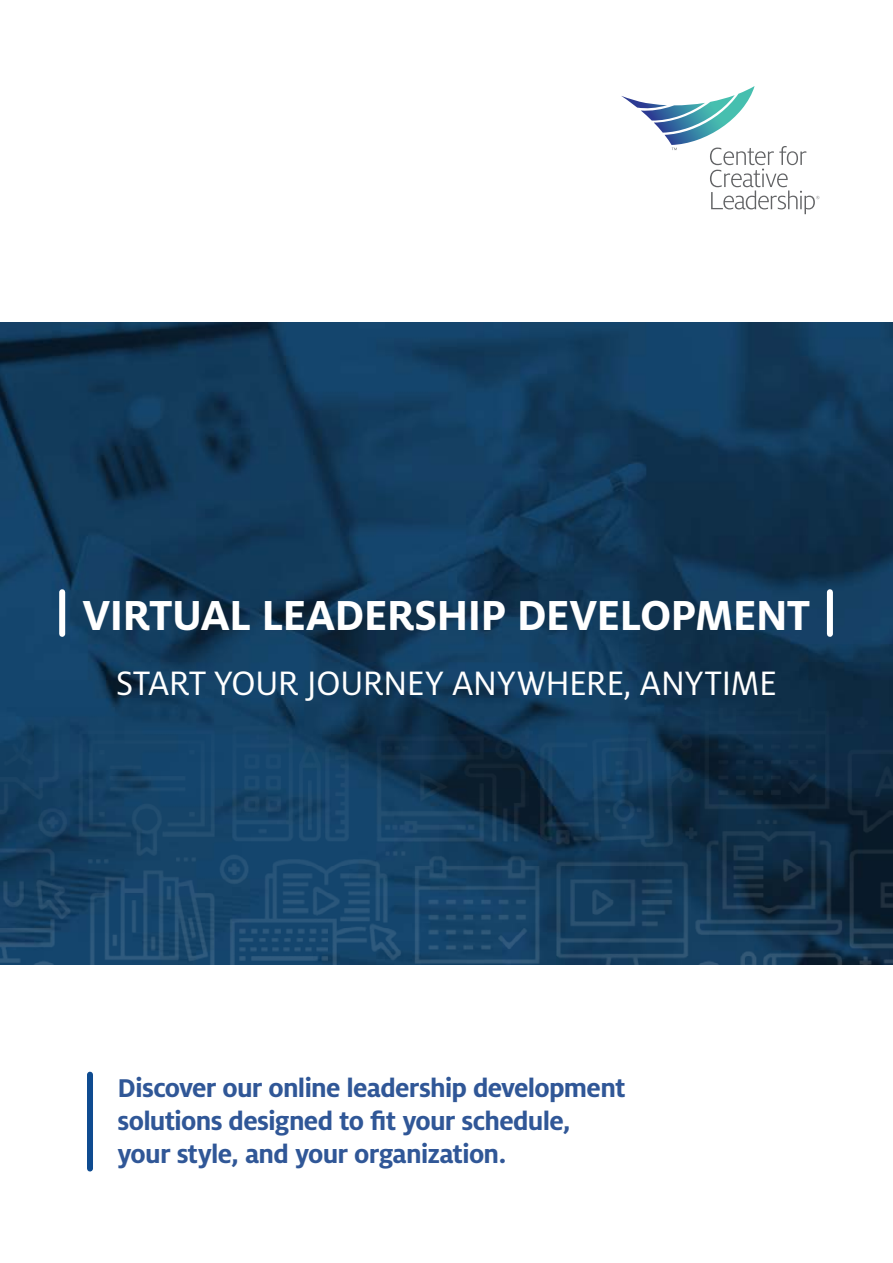
<style>
.page{position:relative;width:893px;height:1263px;background:#fff}
.page>*{position:absolute;margin:0;border:0;box-sizing:border-box;transform-origin:0 0}
.t1{font:700 46.5px "Milo Pro";letter-spacing:-.02em;color:#fff}
.t2{font:37.5px "Milo Pro";letter-spacing:-.02em;color:#fff}
.t3{font:700 28.5px/33px "Milo Pro";letter-spacing:-.025em;color:#305797}
</style>
<div class="page">
<img style="left:0;top:322px;width:893px;height:386px">
<img style="left:0;top:708px;width:893px;height:257px">
<div style="left:59px;top:592px;width:6px;height:42px;background:#fff"></div>
<div style="left:827px;top:592px;width:6px;height:42px;background:#fff"></div>
<svg style="left:621px;top:86px;width:198px;height:128px"></svg>
<div style="left:87px;top:1075px;width:6px;height:93px;background:#0e4b90"></div>
<h1 class="t1" style="left:83px;top:589px;width:729px">VIRTUAL LEADERSHIP DEVELOPMENT</h1>
<h2 class="t2" style="left:116px;top:663px;width:663px">START YOUR JOURNEY ANYWHERE, ANYTIME</h2>
<p class="t3" style="left:118px;top:1071px;width:510px">Discover our online leadership development solutions designed to fit your schedule, your style, and your organization.</p>
</div>
